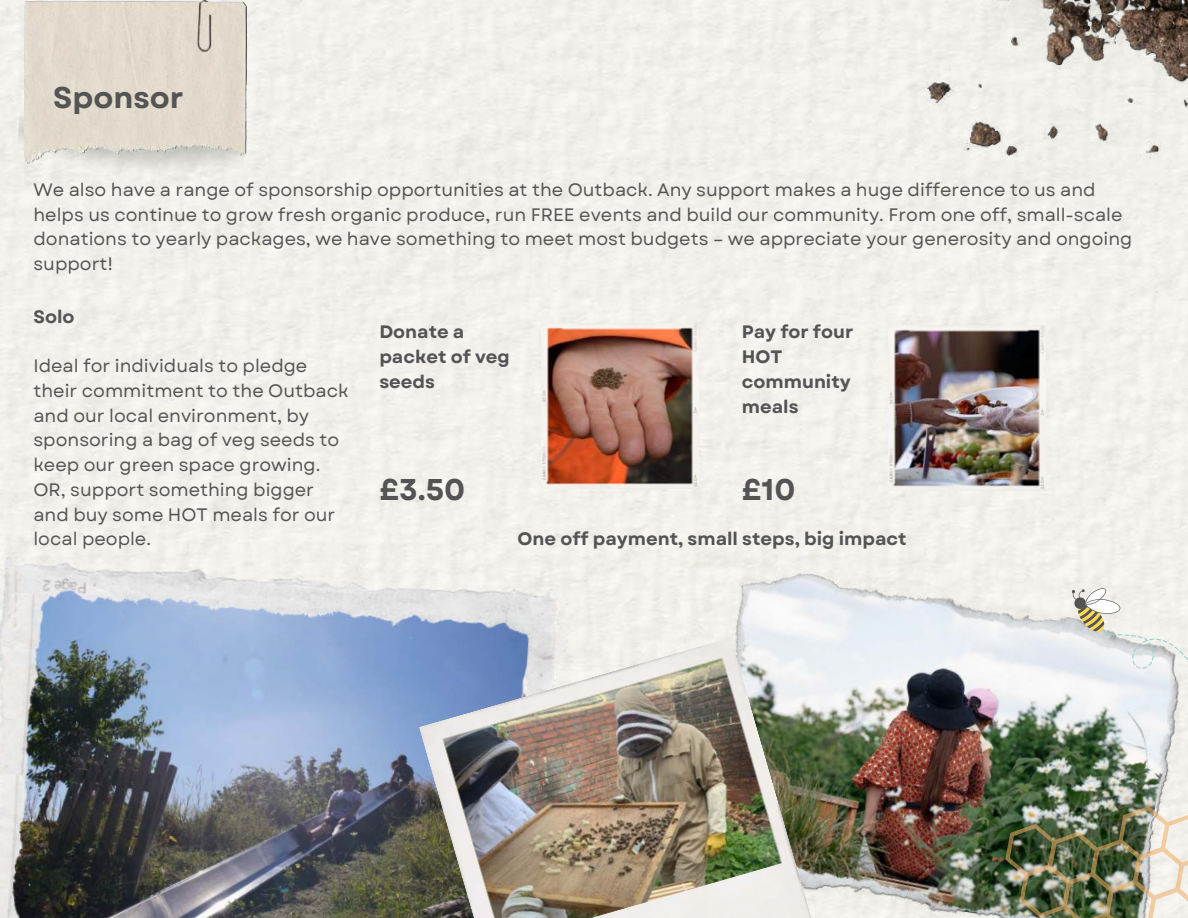
<style>
.page{position:relative;width:1188px;height:918px;background:#fff}
.page>*{position:absolute;margin:0;border:0;box-sizing:border-box;transform-origin:0 0}
.t1{font:700 30px "Garet";color:#545454}
.t2{font:18px/24.8px "Garet";color:#545454}
.t3{font:700 18px/24.8px "Garet";color:#545454}
</style>
<div class="page">
<img style="left:16px;top:105px;width:231px;height:80px">
<img style="left:24px;top:0;width:223px;height:163px">
<img style="left:889px;top:325px;width:157px;height:166px">
<img style="left:541px;top:323px;width:157px;height:166px">
<img style="left:889px;top:0;width:299px;height:209px">
<img style="left:0;top:555px;width:572px;height:363px">
<img style="left:674px;top:541px;width:514px;height:377px">
<svg style="left:1072px;top:587px;width:116px;height:96px"></svg>
<img style="left:1005px;top:806px;width:183px;height:112px">
<img style="left:419px;top:637px;width:402px;height:281px">
<h1 class="t1" style="left:53px;top:79px;width:132px">Sponsor</h1>
<p class="t2" style="left:33px;top:178px;width:1100px">We also have a range of sponsorship opportunities at the Outback. Any support makes a huge difference to us and helps us continue to grow fresh organic produce, run FREE events and build our community. From one off, small-scale donations to yearly packages, we have something to meet most budgets – we appreciate your generosity and ongoing support!</p>
<p class="t3" style="left:33px;top:305px;width:43px">Solo</p>
<p class="t2" style="left:33px;top:354px;width:317px">Ideal for individuals to pledge their commitment to the Outback and our local environment, by sponsoring a bag of veg seeds to keep our green space growing.<br>OR, support something bigger and buy some HOT meals for our local people.</p>
<p class="t3" style="left:379px;top:320px;width:132px">Donate a packet of veg seeds</p>
<p class="t3" style="left:742px;top:320px;width:113px">Pay for four<br>HOT community meals</p>
<h1 class="t1" style="left:379px;top:471px;width:87px">£3.50</h1>
<h1 class="t1" style="left:742px;top:471px;width:55px">£10</h1>
<p class="t3" style="left:518px;top:527px;width:390px">One off payment, small steps, big impact</p>
</div>
